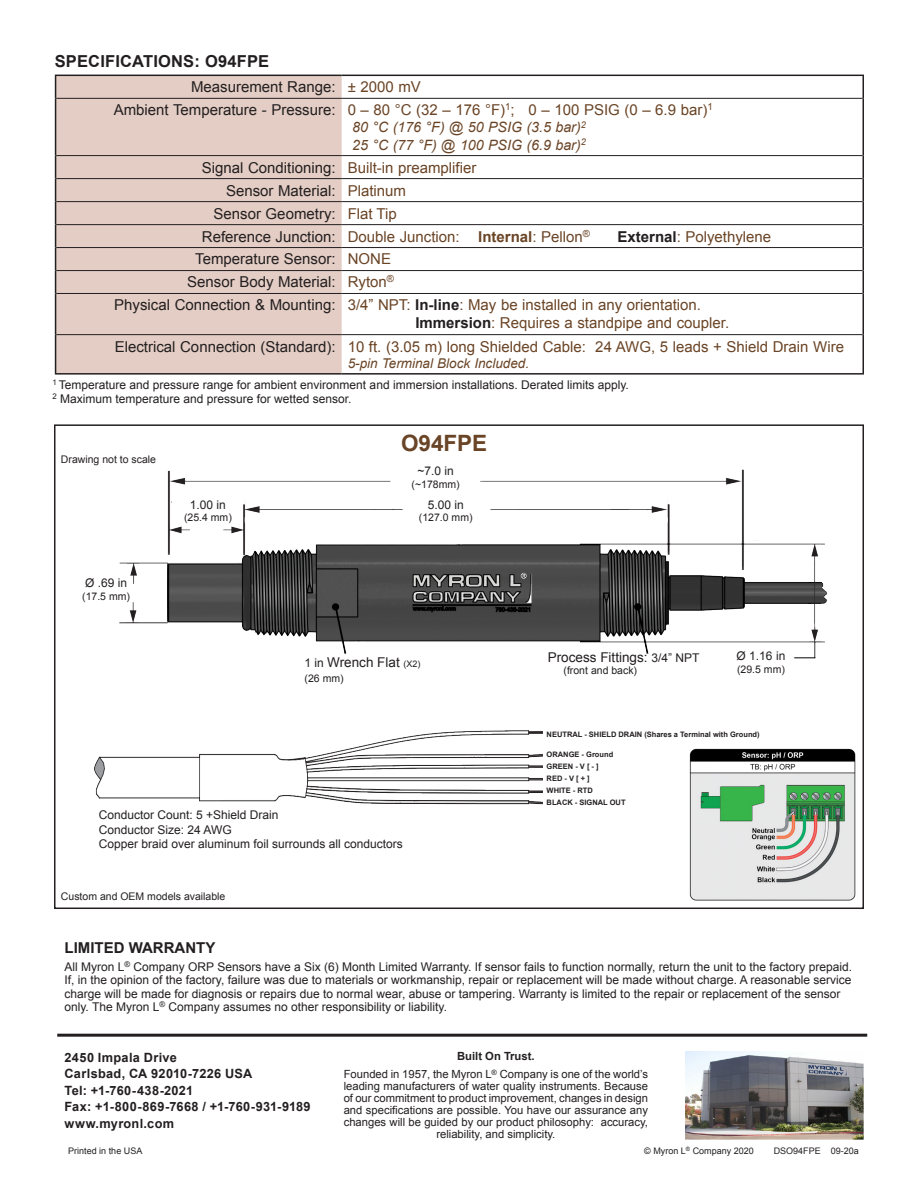
<style>
.page{position:relative;width:918px;height:1188px;background:#fff}
.page>*{position:absolute;margin:0;border:0;box-sizing:border-box;transform-origin:0 0}
.t1{font:700 22.5px "Arial";color:#6a4426}
.Text{font:700 16.5px "Arial";letter-spacing:.01em;color:#231f20}
.t2{font:15px/18px "Arial";color:#6a4426}
.t3{font:15px "Arial";color:#231f20}
.t4{font:700 15px "Arial";color:#231f20}
.t5{font:italic 14.25px "Arial";color:#6a4426}
.t6{font:13.5px "Arial";color:#231f20}
.t7{font:italic 13.5px "Arial";color:#6a4426}
.t8{font:700 12.75px "Arial";letter-spacing:.025em;color:#231f20}
.t9{font:12px/13.5px "Arial";color:#231f20}
.t10{font:11.25px/12px "Arial";color:#231f20;text-align:center}
.t11{font:700 11.25px "Arial";color:#231f20}
.t12{font:10.5px "Arial";color:#231f20}
.t13{font:9px "Arial";color:#231f20}
.t14{font:700 7.5px "Arial";color:#231f20}
.s1{font-weight:700}
.s2{font-weight:700;color:#231f20}
.s3{font-size:12px}
.s4{font-size:9px}
</style>
<div class="page">
<hr style="left:57px;top:1034px;width:810px;height:3px;background:#231f20">
<img style="left:685px;top:1051px;width:179px;height:89px">
<div style="left:56px;top:76px;width:286px;height:297px;background:#e3cdc4"></div>
<hr style="left:55px;top:75px;width:287px;height:1px;background:#231f20">
<svg style="left:55px;top:76px;width:1px;height:22px"></svg>
<hr style="left:342px;top:75px;width:522px;height:1px;background:#231f20">
<hr style="left:862px;top:76px;width:2px;height:22px;background:#231f20">
<hr style="left:55px;top:98px;width:1px;height:58px;background:#231f20">
<hr style="left:862px;top:98px;width:2px;height:58px;background:#231f20">
<hr style="left:862px;top:156px;width:2px;height:23px;background:#231f20">
<hr style="left:862px;top:179px;width:2px;height:23px;background:#231f20">
<hr style="left:862px;top:202px;width:2px;height:23px;background:#231f20">
<hr style="left:862px;top:225px;width:2px;height:23px;background:#231f20">
<hr style="left:862px;top:248px;width:2px;height:23px;background:#231f20">
<svg style="left:55px;top:156px;width:1px;height:137px"></svg>
<hr style="left:862px;top:271px;width:2px;height:22px;background:#231f20">
<hr style="left:55px;top:293px;width:1px;height:42px;background:#231f20">
<hr style="left:862px;top:293px;width:2px;height:42px;background:#231f20">
<hr style="left:55px;top:335px;width:1px;height:38px;background:#231f20">
<hr style="left:862px;top:335px;width:2px;height:38px;background:#231f20">
<hr style="left:55px;top:373px;width:287px;height:2px;background:#231f20">
<hr style="left:342px;top:373px;width:522px;height:2px;background:#231f20">
<hr style="left:56px;top:98px;width:286px;height:1px;background:#231f20">
<hr style="left:342px;top:98px;width:520px;height:1px;background:#231f20">
<hr style="left:56px;top:155px;width:286px;height:1px;background:#231f20">
<hr style="left:342px;top:155px;width:520px;height:1px;background:#231f20">
<hr style="left:56px;top:178px;width:286px;height:1px;background:#231f20">
<hr style="left:342px;top:178px;width:520px;height:1px;background:#231f20">
<hr style="left:56px;top:201px;width:286px;height:1px;background:#231f20">
<hr style="left:342px;top:201px;width:520px;height:1px;background:#231f20">
<hr style="left:56px;top:224px;width:286px;height:1px;background:#231f20">
<hr style="left:342px;top:224px;width:520px;height:1px;background:#231f20">
<hr style="left:56px;top:247px;width:286px;height:1px;background:#231f20">
<hr style="left:342px;top:247px;width:520px;height:1px;background:#231f20">
<hr style="left:56px;top:270px;width:286px;height:1px;background:#231f20">
<hr style="left:342px;top:270px;width:520px;height:1px;background:#231f20">
<hr style="left:56px;top:293px;width:286px;height:1px;background:#231f20">
<hr style="left:342px;top:293px;width:520px;height:1px;background:#231f20">
<hr style="left:56px;top:334px;width:286px;height:1px;background:#231f20">
<hr style="left:342px;top:334px;width:520px;height:1px;background:#231f20">
<img style="left:119px;top:469px;width:709px;height:190px">
<img style="left:689px;top:748px;width:166px;height:152px">
<img style="left:518px;top:571px;width:16px;height:33px">
<img style="left:95px;top:731px;width:448px;height:75px">
<p class="Text" style="left:55px;top:50px;width:216px">SPECIFICATIONS: O94FPE</p>
<p class="t3" style="left:191px;top:77px;width:146px">Measurement Range:</p>
<p class="t2" style="left:348px;top:78px;width:75px">± 2000 mV</p>
<p class="t3" style="left:114px;top:100px;width:223px">Ambient Temperature - Pressure:</p>
<p class="t2" style="left:348px;top:101px;width:367px">0 – 80 °C (32 – 176 °F)<sup>1</sup>; 0 – 100 PSIG (0 – 6.9 bar)<sup>1</sup></p>
<p class="t5" style="left:352px;top:118px;width:235px">80 °C (176 °F) @ 50 PSIG (3.5 bar)<sup>2</sup></p>
<p class="t5" style="left:352px;top:135px;width:235px">25 °C (77 °F) @ 100 PSIG (6.9 bar)<sup>2</sup></p>
<p class="t3" style="left:202px;top:157px;width:135px">Signal Conditioning:</p>
<p class="t2" style="left:348px;top:158px;width:130px">Built-in preamplifier</p>
<p class="t3" style="left:226px;top:180px;width:111px">Sensor Material:</p>
<p class="t2" style="left:348px;top:181px;width:60px">Platinum</p>
<p class="t3" style="left:214px;top:203px;width:124px">Sensor Geometry:</p>
<p class="t2" style="left:348px;top:204px;width:51px">Flat Tip</p>
<p class="t3" style="left:202px;top:226px;width:135px">Reference Junction:</p>
<p class="t2" style="left:348px;top:227px;width:244px">Double Junction: <span class="s1">Internal</span>: Pellon<sup>®</sup></p>
<p class="t2" style="left:617px;top:227px;width:155px"><span class="s2">External</span>: Polyethylene</p>
<p class="t3" style="left:195px;top:249px;width:142px">Temperature Sensor:</p>
<p class="t2" style="left:348px;top:250px;width:45px">NONE</p>
<p class="t3" style="left:187px;top:272px;width:150px">Sensor Body Material:</p>
<p class="t2" style="left:348px;top:273px;width:48px">Ryton<sup>®</sup></p>
<p class="t3" style="left:114px;top:295px;width:223px">Physical Connection &amp; Mounting:</p>
<p class="t2" style="left:415px;top:296px;width:315px;text-indent:-68px">3/4” NPT: <span class="s2">In-line</span>: May be installed in any orientation.<br><span class="s2">Immersion</span>: Requires a standpipe and coupler.</p>
<p class="t3" style="left:115px;top:336px;width:222px">Electrical Connection (Standard):</p>
<p class="t2" style="left:348px;top:337px;width:498px">10 ft. (3.05 m) long Shielded Cable: 24 AWG, 5 leads + Shield Drain Wire</p>
<p class="t7" style="left:348px;top:354px;width:183px">5-pin Terminal Block Included.</p>
<p class="t9" style="left:52px;top:378px;width:578px"><sup>1</sup> Temperature and pressure range for ambient environment and immersion installations. Derated limits apply.</p>
<p class="t9" style="left:52px;top:392px;width:301px"><sup>2</sup> Maximum temperature and pressure for wetted sensor.</p>
<p class="t12" style="left:61px;top:452px;width:97px">Drawing not to scale</p>
<p class="t9" style="left:85px;top:577px;width:44px">Ø .69 in</p>
<p class="t12" style="left:82px;top:590px;width:49px">(17.5 mm)</p>
<p class="t9" style="left:190px;top:498px;width:38px">1.00 in</p>
<p class="t12" style="left:184px;top:511px;width:49px">(25.4 mm)</p>
<p class="t1" style="left:401px;top:428px;width:88px">O94FPE</p>
<p class="t9" style="left:417px;top:464px;width:38px">~7.0 in</p>
<p class="t12" style="left:412px;top:477px;width:50px">(~178mm)</p>
<p class="t9" style="left:428px;top:498px;width:38px">5.00 in</p>
<p class="t12" style="left:419px;top:511px;width:55px">(127.0 mm)</p>
<p class="t6" style="left:305px;top:654px;width:117px"><span class="s3">1 in</span> Wrench Flat <span class="s4">(X2)</span></p>
<p class="t12" style="left:305px;top:671px;width:41px">(26 mm)</p>
<p class="t9" style="left:99px;top:809px;width:181px">Conductor Count: 5 +Shield Drain</p>
<p class="t9" style="left:99px;top:823px;width:134px">Conductor Size: 24 AWG</p>
<p class="t9" style="left:99px;top:837px;width:306px">Copper braid over aluminum foil surrounds all conductors</p>
<p class="t12" style="left:61px;top:889px;width:166px">Custom and OEM models available</p>
<p class="t6" style="left:548px;top:648px;width:153px">Process Fittings: <span class="s3">3/4” NPT</span></p>
<p class="t12" style="left:564px;top:663px;width:75px">(front and back)</p>
<p class="t9" style="left:737px;top:649px;width:50px">Ø 1.16 in</p>
<p class="t12" style="left:737px;top:662px;width:49px">(29.5 mm)</p>
<p class="t14" style="left:547px;top:729px;width:215px">NEUTRAL - SHIELD DRAIN (Shares a Terminal with Ground)</p>
<p class="t14" style="left:547px;top:750px;width:68px">ORANGE - Ground</p>
<p class="t14" style="left:547px;top:762px;width:54px">GREEN - V [ - ]</p>
<p class="t14" style="left:547px;top:774px;width:45px">RED - V [ + ]</p>
<p class="t14" style="left:547px;top:786px;width:48px">WHITE - RTD</p>
<p class="t14" style="left:547px;top:798px;width:81px">BLACK - SIGNAL OUT</p>
<p class="t4" style="left:65px;top:938px;width:152px">LIMITED WARRANTY</p>
<p class="t9" style="left:65px;top:960px;width:789px">All Myron L<sup>®</sup> Company ORP Sensors have a Six (6) Month Limited Warranty. If sensor fails to function normally, return the unit to the factory prepaid.<br>If, in the opinion of the factory, failure was due to materials or workmanship, repair or replacement will be made without charge. A reasonable service charge will be made for diagnosis or repairs due to normal wear, abuse or tampering. Warranty is limited to the repair or replacement of the sensor only. The Myron L<sup>®</sup> Company assumes no other responsibility or liability.</p>
<p class="t8" style="left:65px;top:1049px;width:114px">2450 Impala Drive</p>
<p class="t8" style="left:65px;top:1065px;width:189px">Carlsbad, CA 92010-7226 USA</p>
<p class="t8" style="left:65px;top:1082px;width:130px">Tel: +1-760-438-2021</p>
<p class="t8" style="left:65px;top:1098px;width:248px">Fax: +1-800-869-7668 / +1-760-931-9189</p>
<p class="t8" style="left:65px;top:1115px;width:111px">www.myronl.com</p>
<p class="t11" style="left:457px;top:1048px;width:79px">Built On Trust.</p>
<p class="t10" style="left:344px;top:1069px;width:306px">Founded in 1957, the Myron L<sup>®</sup> Company is one of the world’s leading manufacturers of water quality instruments. Because of our commitment to product improvement, changes in design and specifications are possible. You have our assurance any changes will be guided by our product philosophy: accuracy, reliability, and simplicity.</p>
<p class="t13" style="left:68px;top:1144px;width:76px">Printed in the USA</p>
<p class="t13" style="left:644px;top:1144px;width:111px">© Myron L<sup>®</sup> Company 2020</p>
<p class="t13" style="left:774px;top:1144px;width:87px">DSO94FPE 09-20a</p>
</div>
